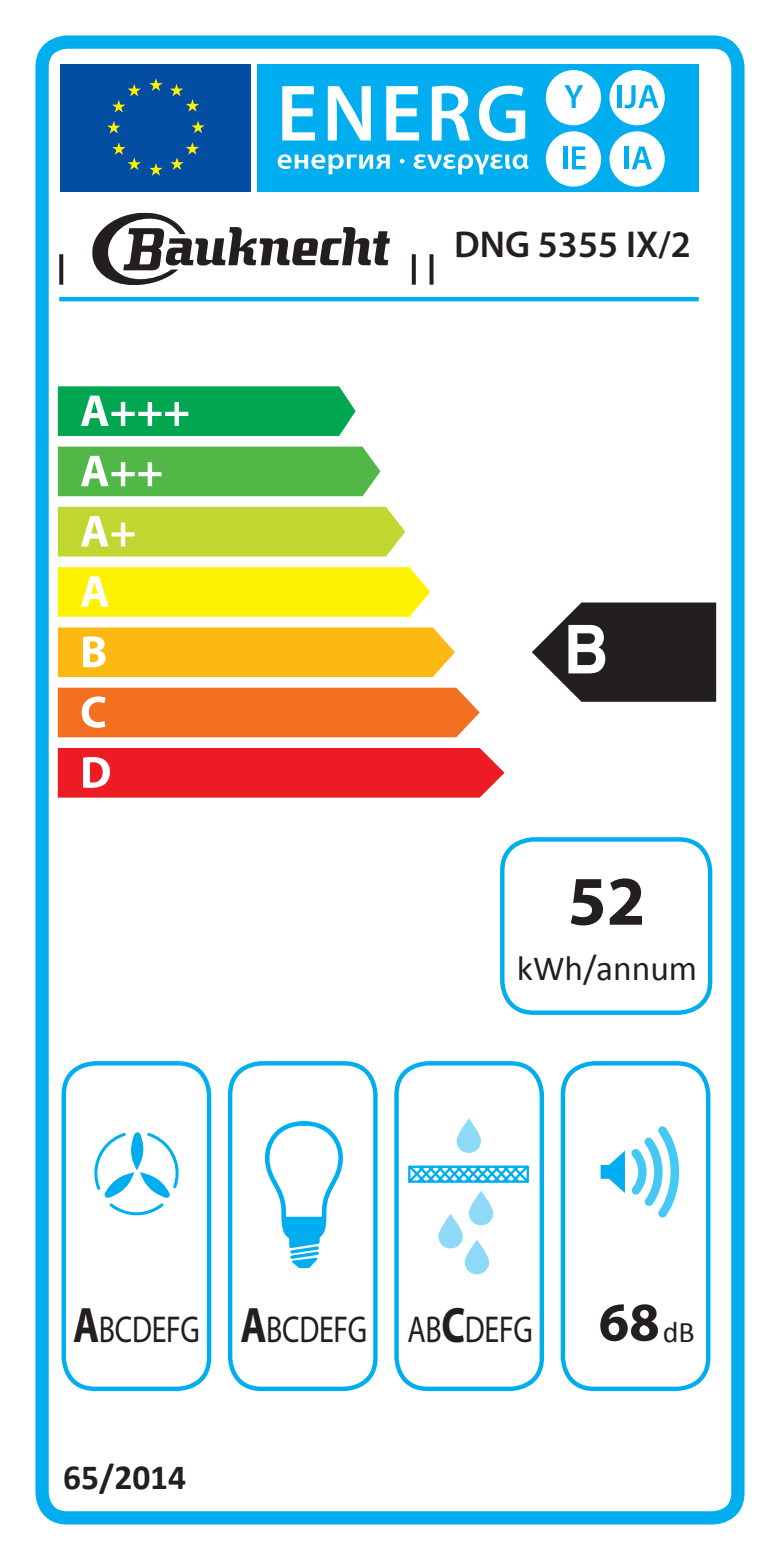
<style>
.page{position:relative;width:780px;height:1560px;background:#fff}
.page>*{position:absolute;margin:0;border:0;box-sizing:border-box;transform-origin:0 0}
.t1{font:700 70px "Myriad Pro";color:#231f20}
.t2{font:700 67.5px "Helvetica LT Std";color:#fff;scale:.92 1}
.t3{font:37.5px "Myriad Pro";letter-spacing:-.01em;color:#231f20;scale:.8 1}
.t4{font:600 37.5px "Myriad Pro";color:#231f20}
.t5{font:35.5px "Calibri";color:#231f20}
.t6{font:700 35.5px "Calibri";color:#231f20}
.t7{font:30px "Calibri";color:#231f20}
.t8{font:17.5px "Arial";color:#231f20}
.s1{font-weight:700;font-size:50px}
.s2{font-weight:700;font-size:55px}
</style>
<div class="page">
<div style="left:35px;top:35px;width:709px;height:1489px;border:13px solid #00aeef;border-radius:25px"></div>
<div style="left:60px;top:64px;width:191px;height:128px;background:#034ea2"></div>
<div style="left:257px;top:64px;width:441px;height:128px;background:#00aeef"></div>
<svg style="left:170px;top:84px;width:29px;height:28px"></svg>
<svg style="left:149px;top:78px;width:13px;height:13px"></svg>
<svg style="left:112px;top:84px;width:29px;height:28px"></svg>
<svg style="left:107px;top:121px;width:13px;height:12px"></svg>
<svg style="left:112px;top:142px;width:29px;height:28px"></svg>
<svg style="left:149px;top:163px;width:13px;height:13px"></svg>
<svg style="left:170px;top:142px;width:29px;height:28px"></svg>
<svg style="left:191px;top:121px;width:14px;height:12px"></svg>
<svg style="left:282px;top:86px;width:33px;height:54px"></svg>
<svg style="left:328px;top:86px;width:43px;height:54px"></svg>
<svg style="left:386px;top:86px;width:33px;height:54px"></svg>
<svg style="left:432px;top:86px;width:38px;height:54px"></svg>
<svg style="left:479px;top:86px;width:46px;height:55px"></svg>
<svg style="left:277px;top:154px;width:113px;height:20px"></svg>
<svg style="left:400px;top:159px;width:4px;height:4px"></svg>
<svg style="left:413px;top:154px;width:115px;height:20px"></svg>
<div style="left:546px;top:70px;width:55px;height:55px;background:#fff;border-radius:50%"></div>
<svg style="left:564px;top:85px;width:19px;height:23px"></svg>
<div style="left:609px;top:70px;width:55px;height:55px;background:#fff;border-radius:50%"></div>
<div style="left:546px;top:131px;width:55px;height:56px;background:#fff;border-radius:50%"></div>
<hr style="left:563px;top:146px;width:4px;height:23px;background:#00aeef">
<svg style="left:572px;top:146px;width:13px;height:23px"></svg>
<div style="left:609px;top:131px;width:55px;height:56px;background:#fff;border-radius:50%"></div>
<hr style="left:618px;top:85px;width:4px;height:23px;background:#00aeef">
<svg style="left:624px;top:85px;width:34px;height:23px"></svg>
<hr style="left:624px;top:146px;width:4px;height:23px;background:#00aeef">
<svg style="left:632px;top:146px;width:19px;height:23px"></svg>
<hr style="left:59px;top:297px;width:639px;height:4px;background:#00aeef">
<svg style="left:59px;top:254px;width:4px;height:31px"></svg>
<svg style="left:412px;top:254px;width:4px;height:31px"></svg>
<svg style="left:429px;top:254px;width:4px;height:31px"></svg>
<div style="left:62px;top:1060px;width:149px;height:330px;border:4px solid #00aeef;border-radius:31px"></div>
<div style="left:500px;top:837px;width:212px;height:177px;border:4px solid #00aeef;border-radius:31px"></div>
<div style="left:228px;top:1060px;width:149px;height:330px;border:4px solid #00aeef;border-radius:31px"></div>
<div style="left:394px;top:1060px;width:150px;height:330px;border:4px solid #00aeef;border-radius:31px"></div>
<div style="left:560px;top:1060px;width:150px;height:330px;border:4px solid #00aeef;border-radius:31px"></div>
<svg style="left:600px;top:1126px;width:79px;height:92px"></svg>
<svg style="left:456px;top:1118px;width:25px;height:34px"></svg>
<svg style="left:408px;top:1165px;width:121px;height:18px"></svg>
<hr style="left:526px;top:1166px;width:3px;height:15px;background:#00aeef">
<svg style="left:438px;top:1213px;width:25px;height:35px"></svg>
<svg style="left:469px;top:1190px;width:24px;height:35px"></svg>
<svg style="left:464px;top:1239px;width:25px;height:35px"></svg>
<svg style="left:94px;top:1132px;width:84px;height:83px"></svg>
<svg style="left:267px;top:1121px;width:76px;height:147px"></svg>
<svg style="left:57px;top:386px;width:424px;height:412px"></svg>
<svg style="left:58px;top:744px;width:447px;height:53px;background:#ef373e"></svg>
<svg style="left:58px;top:684px;width:423px;height:53px;background:#f4803a"></svg>
<svg style="left:58px;top:625px;width:422px;height:52px;background:#fdc336"></svg>
<svg style="left:58px;top:565px;width:394px;height:51px;background:#fff324"></svg>
<svg style="left:58px;top:506px;width:365px;height:50px;background:#c6db49"></svg>
<svg style="left:58px;top:446px;width:337px;height:51px;background:#69c161"></svg>
<svg style="left:58px;top:386px;width:308px;height:51px;background:#25b369"></svg>
<svg style="left:92px;top:213px;width:298px;height:72px"></svg>
<svg style="left:532px;top:602px;width:184px;height:99px;background:#423f40"></svg>
<p class="t4" style="left:454px;top:224px;width:238px">DNG 5355 IX/2</p>
<h2 class="t2" style="left:563px;top:608px;width:50px">B</h2>
<h1 class="t1" style="left:567px;top:855px;width:79px">52</h1>
<p class="t5" style="left:517px;top:945px;width:182px">kWh/annum</p>
<p class="t3" style="left:73px;top:1308px;width:734px"><span class="s1">A</span>BCDEFG <span class="s1">A</span>BCDEFG AB<span class="s1">C</span>DEFG <span class="s2">68</span></p>
<p class="t7" style="left:662px;top:1312px;width:34px">dB</p>
<p class="t6" style="left:63px;top:1454px;width:124px">65/2014</p>
<p class="t8" style="left:57px;top:1467px;width:84px">2010/1059</p>
</div>
